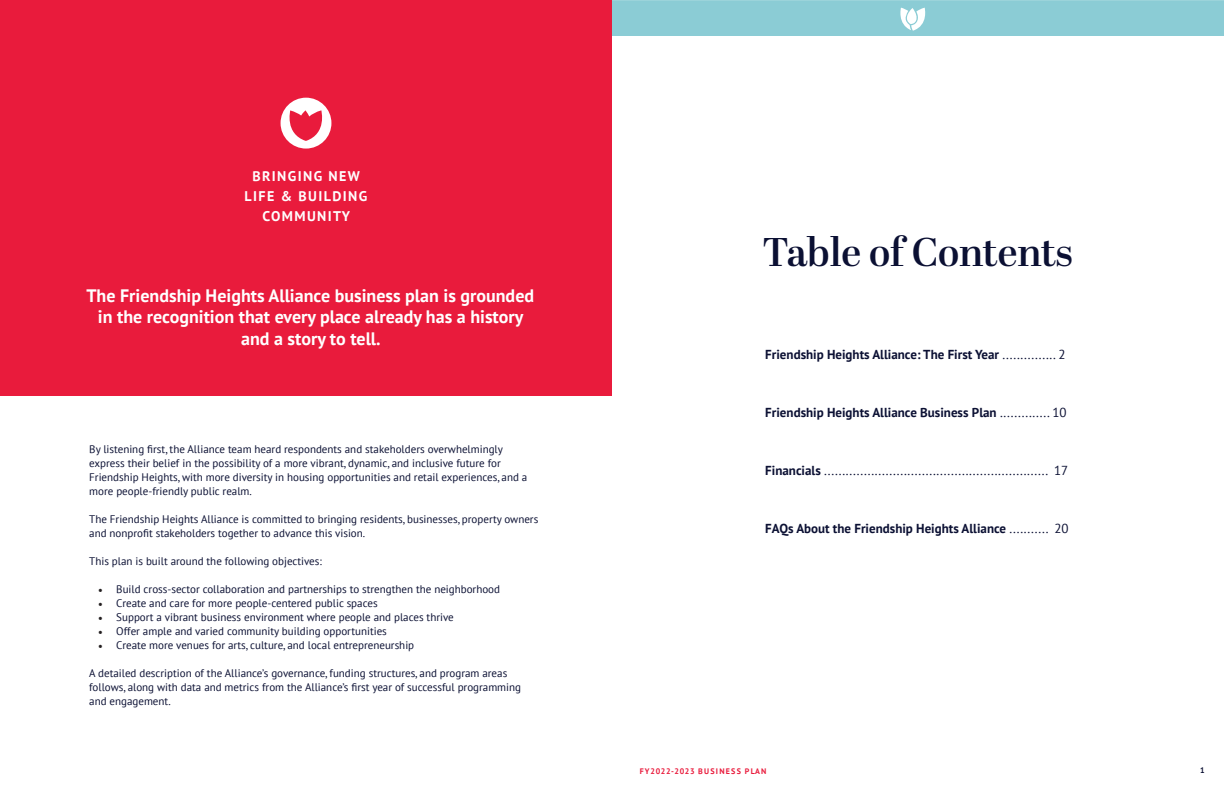
<style>
.page{position:relative;width:1224px;height:792px;background:#fff}
.page>*{position:absolute;margin:0;border:0;box-sizing:border-box;transform-origin:0 0}
.t1{font:600 40px "Abril Display";letter-spacing:-.01em;color:#0b1033}
.t2{font:700 18px/22px "PT Sans";color:#fff;text-align:center}
.t3{font:700 14px/20px "PT Sans";letter-spacing:.1em;color:#fff;text-align:center}
.t4{font:700 13px "PT Sans";color:#0b1033}
.t5{font:13px "PT Sans";color:#0b1033}
.t6{font:11px/14px "PT Sans";color:#0b1033}
.t7{font:700 8px "PT Sans";letter-spacing:.155em;color:#e91b3c}
.t8{font:700 8px "PT Sans";color:#0b1033}
.s1{font-family:"Minion Pro";font-size:12px;color:#231f20}
.s2{font-weight:400}
.s3{font-weight:700}
</style>
<div class="page">
<div style="left:612px;top:0;width:612px;height:36px;background:#8bccd5"></div>
<div style="left:0;top:0;width:612px;height:396px;background:#e91b3c"></div>
<svg style="left:281px;top:98px;width:50px;height:51px"></svg>
<p class="t3" style="left:245px;top:166px;width:124px">BRINGING NEW<br>LIFE &amp; BUILDING<br>COMMUNITY</p>
<h2 class="t2" style="left:86px;top:284px;width:449px">The Friendship Heights Alliance business plan is grounded in the recognition that every place already has a history and a story to tell.</h2>
<p class="t6" style="left:89px;top:442px;width:440px">By listening first, the Alliance team heard respondents and stakeholders overwhelmingly express their belief in the possibility of a more vibrant, dynamic, and inclusive future for Friendship Heights, with more diversity in housing opportunities and retail experiences, and a more people-friendly public realm.</p>
<p class="t6" style="left:89px;top:512px;width:451px">The Friendship Heights Alliance is committed to bringing residents, businesses, property owners and nonprofit stakeholders together to advance this vision.</p>
<p class="t6" style="left:89px;top:554px;width:234px">This plan is built around the following objectives:</p>
<p class="t6" style="left:98px;top:582px;width:403px"><span class="s1">•</span> Build cross-sector collaboration and partnerships to strengthen the neighborhood</p>
<p class="t6" style="left:98px;top:596px;width:281px"><span class="s1">•</span> Create and care for more people-centered public spaces</p>
<p class="t6" style="left:98px;top:610px;width:357px"><span class="s1">•</span> Support a vibrant business environment where people and places thrive</p>
<p class="t6" style="left:98px;top:624px;width:290px"><span class="s1">•</span> Offer ample and varied community building opportunities</p>
<p class="t6" style="left:98px;top:638px;width:317px"><span class="s1">•</span> Create more venues for arts, culture, and local entrepreneurship</p>
<p class="t6" style="left:89px;top:666px;width:433px">A detailed description of the Alliance’s governance, funding structures, and program areas follows, along with data and metrics from the Alliance’s first year of successful programming and engagement.</p>
<h1 class="t1" style="left:763px;top:225px;width:312px">Table of Contents</h1>
<p class="t4" style="left:765px;top:345px;width:302px">Friendship Heights Alliance: The First Year <span class="s2">............... 2</span></p>
<p class="t4" style="left:765px;top:404px;width:303px">Friendship Heights Alliance Business Plan <span class="s2">.............. 10</span></p>
<p class="t5" style="left:765px;top:462px;width:305px"><span class="s3">Financials</span> .............................................................. 17</p>
<p class="t4" style="left:765px;top:520px;width:305px">FAQs About the Friendship Heights Alliance <span class="s2">........... 20</span></p>
<p class="t7" style="left:640px;top:766px;width:128px">FY2022-2023 BUSINESS PLAN</p>
<p class="t8" style="left:1200px;top:765px;width:6px">1</p>
</div>
